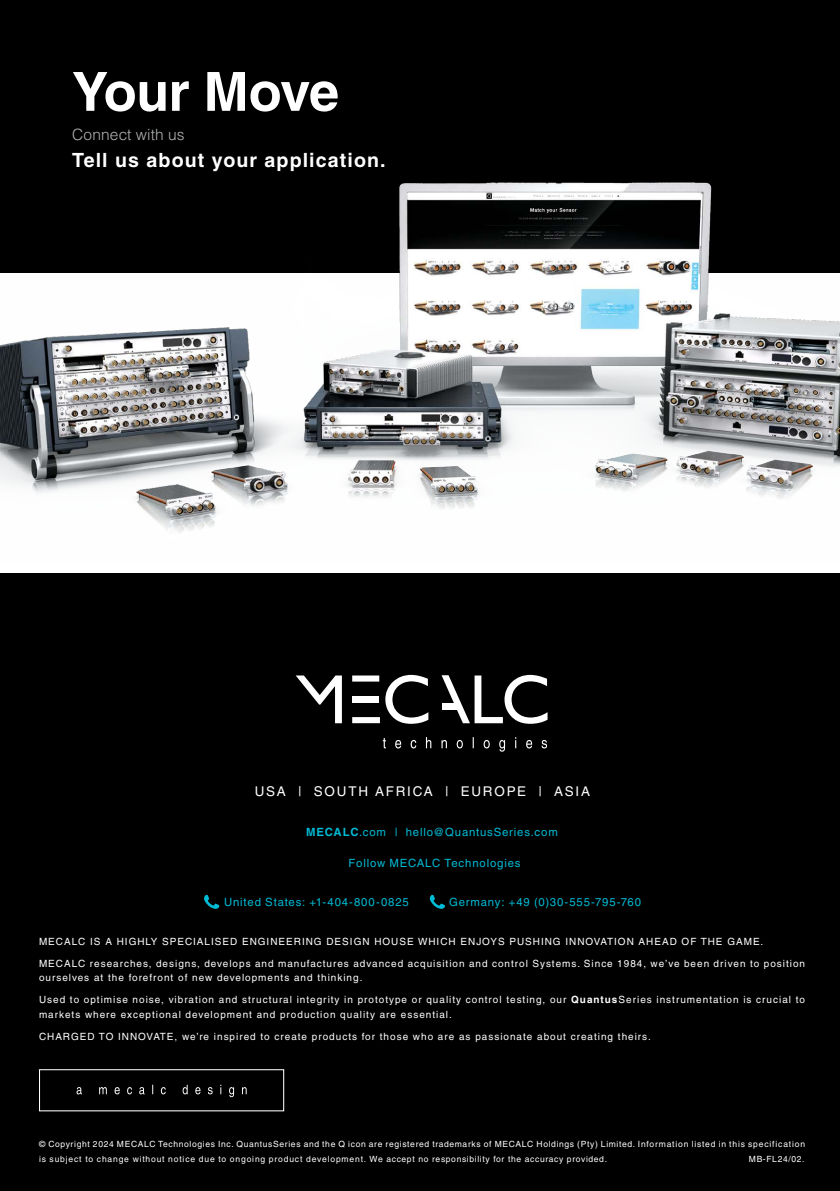
<style>
.page{position:relative;width:840px;height:1191px;background:#fff}
.page>*{position:absolute;margin:0;border:0;box-sizing:border-box;transform-origin:0 0}
.t1{font:700 54px "Helvetica";letter-spacing:-.015em;color:#fff}
.t2{font:700 19.6px "Helvetica";letter-spacing:.055em;color:#fff}
.t3{font:300 15.4px "Helvetica";letter-spacing:.01em;color:#b1b4b6}
.t4{font:13.4px "Helvetica";letter-spacing:.135em;color:#fff}
.t5{font:11.4px "Helvetica";letter-spacing:.07em;color:#00bbd6}
.t6{font:10px/14.2px "Helvetica";letter-spacing:.1em;color:#fff}
.t7{font:8.6px/15.6px "Helvetica";letter-spacing:.075em;color:#fff}
.s1{font-weight:700}
</style>
<div class="page">
<div style="left:0;top:573px;width:839px;height:618px;background:#000"></div>
<div style="left:0;top:0;width:839px;height:273px;background:#000"></div>
<img style="left:0;top:182px;width:839px;height:351px">
<div style="left:39px;top:1069px;width:245px;height:42px;border:1px solid #fff"></div>
<svg style="left:76px;top:1084px;width:170px;height:13px"></svg>
<svg style="left:352px;top:675px;width:76px;height:49px"></svg>
<svg style="left:441px;top:675px;width:106px;height:49px"></svg>
<svg style="left:295px;top:675px;width:47px;height:48px"></svg>
<div style="left:442px;top:703px;width:16px;height:6px;background:#fff"></div>
<svg style="left:382px;top:737px;width:164px;height:14px"></svg>
<svg style="left:429px;top:895px;width:16px;height:14px"></svg>
<svg style="left:204px;top:895px;width:15px;height:14px"></svg>
<h1 class="t1" style="left:72px;top:59px;width:268px">Your Move</h1>
<h3 class="t3" style="left:72px;top:125px;width:114px">Connect with us</h3>
<h2 class="t2" style="left:72px;top:148px;width:315px">Tell us about your application.</h2>
<h3 class="t4" style="left:254px;top:784px;width:336px">USA | SOUTH AFRICA | EUROPE | ASIA</h3>
<p class="t5" style="left:306px;top:825px;width:253px"><span class="s1">MECALC</span>.com | hello@QuantusSeries.com</p>
<p class="t5" style="left:348px;top:856px;width:173px">Follow MECALC Technologies</p>
<p class="t5" style="left:224px;top:895px;width:186px">United States: +1-404-800-0825</p>
<p class="t5" style="left:449px;top:895px;width:193px">Germany: +49 (0)30-555-795-760</p>
<p class="t6" style="left:39px;top:934px;width:725px">MECALC IS A HIGHLY SPECIALISED ENGINEERING DESIGN HOUSE WHICH ENJOYS PUSHING INNOVATION AHEAD OF THE GAME.</p>
<p class="t6" style="left:39px;top:956px;width:767px">MECALC researches, designs, develops and manufactures advanced acquisition and control Systems. Since 1984, we’ve been driven to position ourselves at the forefront of new developments and thinking.</p>
<p class="t6" style="left:39px;top:992px;width:767px">Used to optimise noise, vibration and structural integrity in prototype or quality control testing, our <span class="s1">Quantus</span>Series instrumentation is crucial to markets where exceptional development and production quality are essential.</p>
<p class="t6" style="left:39px;top:1029px;width:613px">CHARGED TO INNOVATE, we’re inspired to create products for those who are as passionate about creating theirs.</p>
<p class="t7" style="left:39px;top:1135px;width:767px">© Copyright 2024 MECALC Technologies Inc. QuantusSeries and the Q icon are registered trademarks of MECALC Holdings (Pty) Limited. Information listed in this specification is subject to change without notice due to ongoing product development. We accept no responsibility for the accuracy provided.</p>
<p class="t7" style="left:748px;top:1151px;width:57px">MB-FL24/02.</p>
</div>
